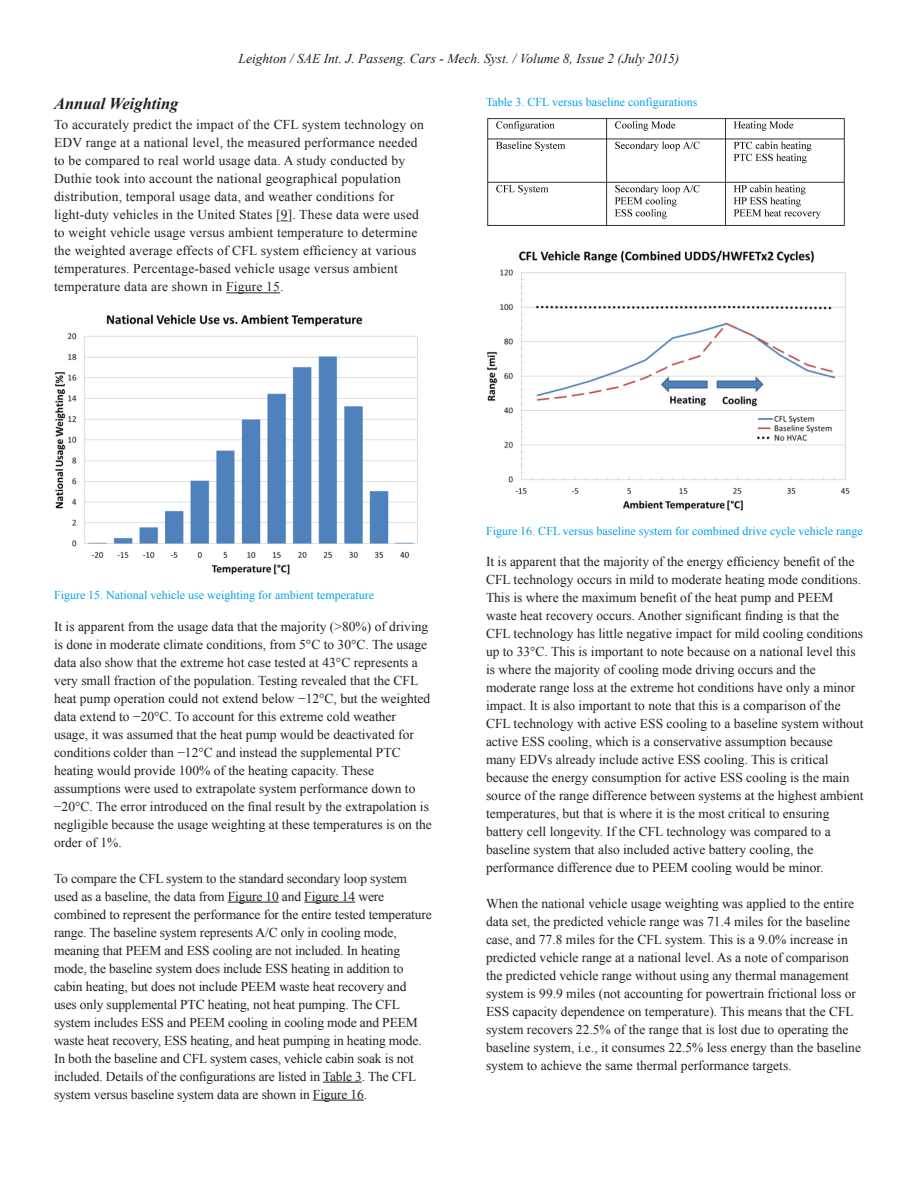
<style>
.page{position:relative;width:918px;height:1188px;background:#fff}
.page>*{position:absolute;margin:0;border:0;box-sizing:border-box;transform-origin:0 0}
.t1{font:italic 700 16.5px "Times New Roman";color:#231f20}
.t2{font:13.5px/18px "Times New Roman";color:#231f20}
.t3{font:italic 13.5px "Times New Roman";color:#231f20}
.caption-table{font:12px "Times New Roman";color:#01a0e9}
</style>
<div class="page">
<hr style="left:226px;top:293px;width:54px;height:1px;background:#231f20">
<hr style="left:228px;top:902px;width:51px;height:1px;background:#231f20">
<hr style="left:304px;top:902px;width:51px;height:1px;background:#231f20">
<hr style="left:323px;top:1082px;width:39px;height:1px;background:#231f20">
<hr style="left:313px;top:1100px;width:51px;height:1px;background:#231f20">
<img style="left:55px;top:314px;width:363px;height:261px">
<img style="left:487px;top:118px;width:358px;height:108px">
<img style="left:487px;top:250px;width:363px;height:261px">
<p class="t3" style="left:239px;top:50px;width:442px">Leighton / SAE Int. J. Passeng. Cars - Mech. Syst. / Volume 8, Issue 2 (July 2015)</p>
<h2 class="t1" style="left:54px;top:92px;width:126px">Annual Weighting</h2>
<p class="t2" style="left:54px;top:116px;width:371px">To accurately predict the impact of the CFL system technology on EDV range at a national level, the measured performance needed to be compared to real world usage data. A study conducted by Duthie took into account the national geographical population distribution, temporal usage data, and weather conditions for light-duty vehicles in the United States [9]. These data were used to weight vehicle usage versus ambient temperature to determine the weighted average effects of CFL system efficiency at various temperatures. Percentage-based vehicle usage versus ambient temperature data are shown in Figure 15.</p>
<p class="caption-table" style="left:486px;top:94px;width:213px">Table 3. CFL versus baseline configurations</p>
<p class="caption-table" style="left:54px;top:587px;width:322px">Figure 15. National vehicle use weighting for ambient temperature</p>
<p class="t2" style="left:54px;top:617px;width:379px">It is apparent from the usage data that the majority (&gt;80%) of driving is done in moderate climate conditions, from 5°C to 30°C. The usage data also show that the extreme hot case tested at 43°C represents a very small fraction of the population. Testing revealed that the CFL heat pump operation could not extend below −12°C, but the weighted data extend to −20°C. To account for this extreme cold weather usage, it was assumed that the heat pump would be deactivated for conditions colder than −12°C and instead the supplemental PTC heating would provide 100% of the heating capacity. These assumptions were used to extrapolate system performance down to −20°C. The error introduced on the final result by the extrapolation is negligible because the usage weighting at these temperatures is on the order of 1%.</p>
<p class="t2" style="left:54px;top:869px;width:379px">To compare the CFL system to the standard secondary loop system used as a baseline, the data from Figure 10 and Figure 14 were combined to represent the performance for the entire tested temperature range. The baseline system represents A/C only in cooling mode, meaning that PEEM and ESS cooling are not included. In heating mode, the baseline system does include ESS heating in addition to cabin heating, but does not include PEEM waste heat recovery and uses only supplemental PTC heating, not heat pumping. The CFL system includes ESS and PEEM cooling in cooling mode and PEEM waste heat recovery, ESS heating, and heat pumping in heating mode.<br>In both the baseline and CFL system cases, vehicle cabin soak is not included. Details of the configurations are listed in Table 3. The CFL system versus baseline system data are shown in Figure 16.</p>
<p class="caption-table" style="left:486px;top:523px;width:378px">Figure 16. CFL versus baseline system for combined drive cycle vehicle range</p>
<p class="t2" style="left:486px;top:553px;width:379px">It is apparent that the majority of the energy efficiency benefit of the CFL technology occurs in mild to moderate heating mode conditions.<br>This is where the maximum benefit of the heat pump and PEEM waste heat recovery occurs. Another significant finding is that the CFL technology has little negative impact for mild cooling conditions up to 33°C. This is important to note because on a national level this is where the majority of cooling mode driving occurs and the moderate range loss at the extreme hot conditions have only a minor impact. It is also important to note that this is a comparison of the CFL technology with active ESS cooling to a baseline system without active ESS cooling, which is a conservative assumption because many EDVs already include active ESS cooling. This is critical because the energy consumption for active ESS cooling is the main source of the range difference between systems at the highest ambient temperatures, but that is where it is the most critical to ensuring battery cell longevity. If the CFL technology was compared to a baseline system that also included active battery cooling, the performance difference due to PEEM cooling would be minor.</p>
<p class="t2" style="left:486px;top:895px;width:377px">When the national vehicle usage weighting was applied to the entire data set, the predicted vehicle range was 71.4 miles for the baseline case, and 77.8 miles for the CFL system. This is a 9.0% increase in predicted vehicle range at a national level. As a note of comparison the predicted vehicle range without using any thermal management system is 99.9 miles (not accounting for powertrain frictional loss or ESS capacity dependence on temperature). This means that the CFL system recovers 22.5% of the range that is lost due to operating the baseline system, i.e., it consumes 22.5% less energy than the baseline system to achieve the same thermal performance targets.</p>
</div>
